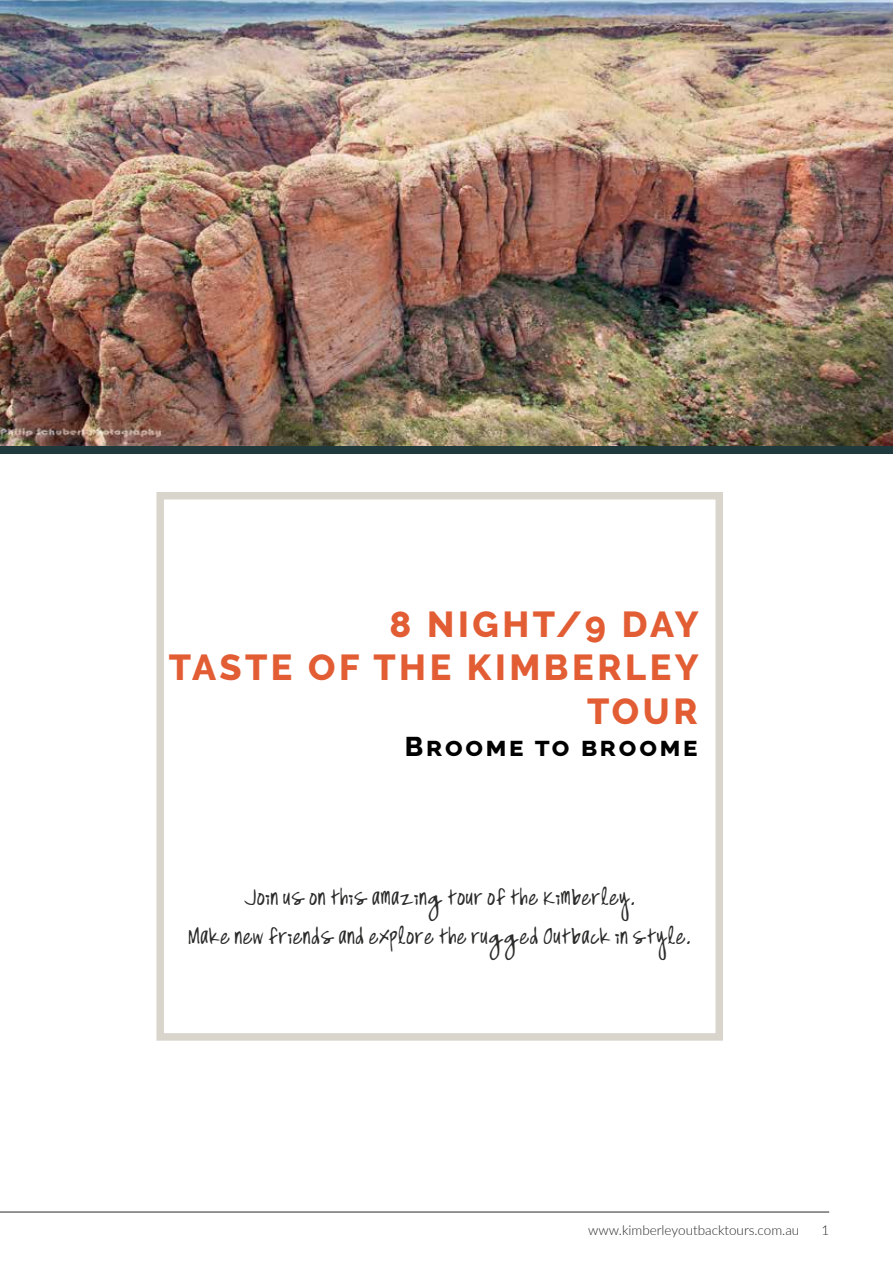
<style>
.page{position:relative;width:893px;height:1263px;background:#fff}
.page>*{position:absolute;margin:0;border:0;box-sizing:border-box;transform-origin:0 0}
.t1{font:800 36px/43.2px "Raleway";letter-spacing:.1em;color:#e25d34;text-align:right}
.t2{font:800 27px "Raleway";letter-spacing:.1em;color:#000}
.t3{font:24px/39px "High Strung";color:#292927;text-align:center}
.t4{font:300 13.5px "Lato";color:#292927}
</style>
<div class="page">
<img style="left:0;top:0;width:893px;height:445px">
<div style="left:156px;top:492px;width:567px;height:549px;border:8px solid #dad5cc"></div>
<hr style="left:0;top:1212px;width:829px;height:1px;background:#292927">
<h1 class="t1" style="left:169px;top:603px;width:532px">8 NIGHT/9 DAY<br>TASTE OF THE KIMBERLEY<br>TOUR</h1>
<p class="t2" style="left:405px;top:731px;width:294px">Broome to broome</p>
<p class="t3" style="left:188px;top:877px;width:505px">Join us on this amazing tour of the Kimberley.<br>Make new friends and explore the rugged Outback in style.</p>
<p class="t4" style="left:588px;top:1220px;width:213px">www.kimberleyoutbacktours.com.au</p>
<p class="t4" style="left:821px;top:1220px;width:9px">1</p>
</div>
